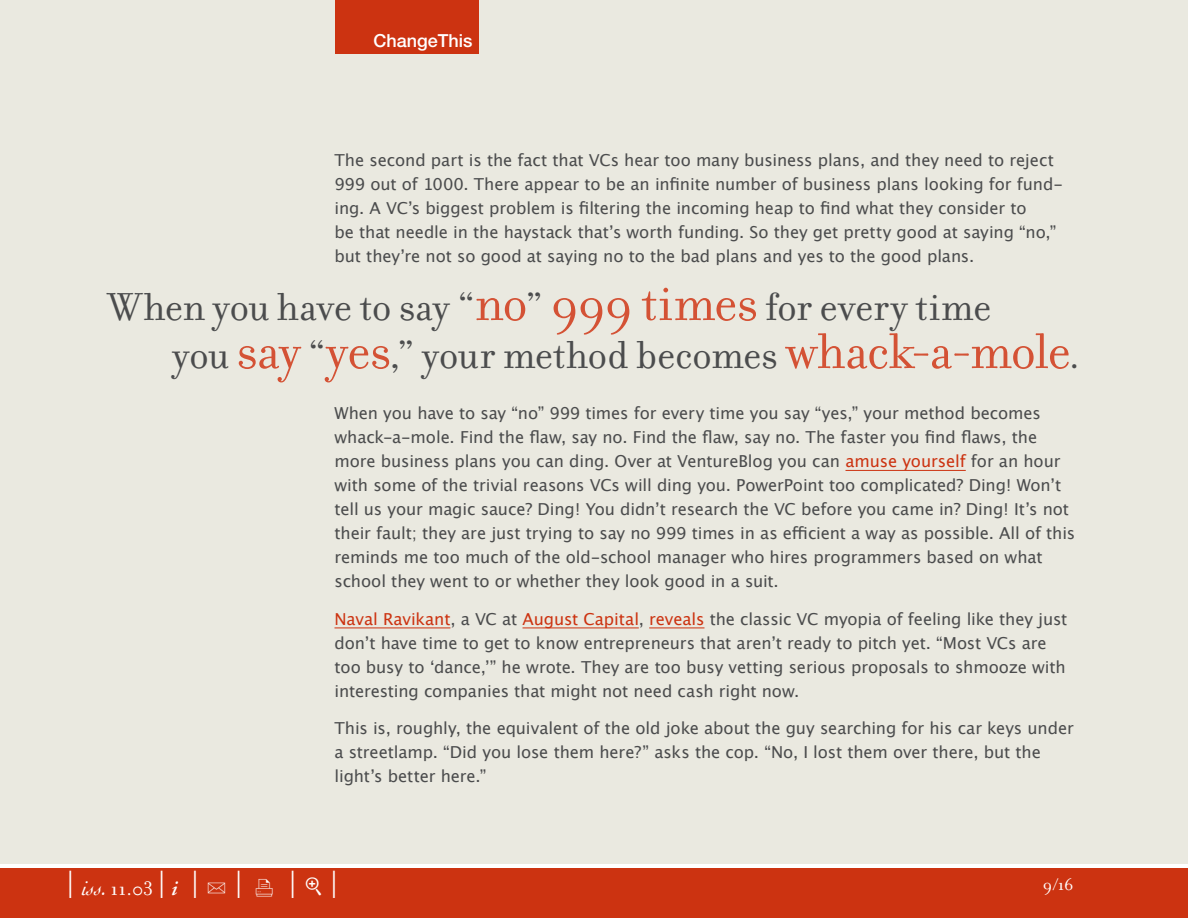
<style>
.page{position:relative;width:1188px;height:918px;background:#fff}
.page>*{position:absolute;margin:0;border:0;box-sizing:border-box;transform-origin:0 0}
.t1{font:42px/48px "Filosofia";letter-spacing:-.005em;color:#4b4c4d}
.t2{font:36px "Filosofia";color:#fff}
.t3{font:21px "Filosofia";color:#fff}
.t4{font:500 18px "Helvetica Neue";color:#fff}
.t5{font:18px "Filosofia";color:#fff}
.t6{font:16.5px/24px "Lucida Grande";letter-spacing:-.005em;color:#4b4c4d}
.s1{font-size:54px;color:#d45235}
.s2{color:#c31}
.s3{font-family:"Cochin";font-style:italic}
.s4{font-size:36px}
.s5{font-family:"Adobe Garamond";font-weight:600;font-style:italic}
.s6{font-family:"FF Dingbests"}
</style>
<div class="page">
<div style="left:0;top:0;width:1188px;height:864px;background:#eae9e0"></div>
<div style="left:0;top:868px;width:1188px;height:50px;background:#c31"></div>
<div style="left:335px;top:0;width:144px;height:54px;background:#c31"></div>
<hr style="left:846px;top:470px;width:120px;height:1px;background:#c31">
<hr style="left:335px;top:628px;width:115px;height:1px;background:#c31">
<hr style="left:523px;top:628px;width:116px;height:1px;background:#c31">
<hr style="left:649px;top:628px;width:55px;height:1px;background:#c31">
<p class="t4" style="left:374px;top:30px;width:101px">ChangeThis</p>
<p class="t6" style="left:335px;top:148px;width:730px">The second part is the fact that VCs hear too many business plans, and they need to reject 999 out of 1000. There appear to be an infinite number of business plans looking for fund&shy;ing. A VCʼs biggest problem is filtering the incoming heap to find what they consider to<br>be that needle in the haystack thatʼs worth funding. So they get pretty good at saying “no,” but theyʼre not so good at saying no to the bad plans and yes to the good plans.</p>
<h1 class="t1" style="left:173px;top:284px;width:909px;text-indent:-65px">When you have to say “<span class="s1">no</span>” <span class="s1">999 times</span> for every time<br>you <span class="s1">say</span> “<span class="s1">yes</span>,” your method becomes <span class="s1">whack-a-mole</span>.</h1>
<p class="t6" style="left:335px;top:402px;width:742px">When you have to say “no” 999 times for every time you say “yes,” your method becomes whack-a-mole. Find the flaw, say no. Find the flaw, say no. The faster you find flaws, the more business plans you can ding. Over at VentureBlog you can <span class="s2">amuse yourself</span> for an hour with some of the trivial reasons VCs will ding you. PowerPoint too complicated? Ding! Wonʼt tell us your magic sauce? Ding! You didnʼt research the VC before you came in? Ding! Itʼs not their fault; they are just trying to say no 999 times in as efficient a way as possible. All of this reminds me too much of the old-school manager who hires programmers based on what school they went to or whether they look good in a suit.</p>
<p class="t6" style="left:335px;top:607px;width:734px"><span class="s2">Naval Ravikant</span>, a VC at <span class="s2">August Capital</span>, <span class="s2">reveals</span> the classic VC myopia of feeling like they just donʼt have time to get to know entrepreneurs that arenʼt ready to pitch yet. “Most VCs are too busy to ʻdance,ʼ” he wrote. They are too busy vetting serious proposals to shmooze with interesting companies that might not need cash right now.</p>
<p class="t6" style="left:335px;top:717px;width:741px">This is, roughly, the equivalent of the old joke about the guy searching for his car keys under a streetlamp. “Did you lose them here?” asks the cop. “No, I lost them over there, but the lightʼs better here.”</p>
<h2 class="t2" style="left:66px;top:864px;width:11px">|</h2>
<p class="t5" style="left:1043px;top:874px;width:32px">9/16</p>
<p class="t3" style="left:82px;top:877px;width:259px"><span class="s3">iss.</span> 11.03 <span class="s4">|</span> <span class="s5">i</span> <span class="s4">|</span> <span class="s6">U</span> <span class="s4">|</span> <span class="s6">X</span> <span class="s4">| |</span></p>
</div>
